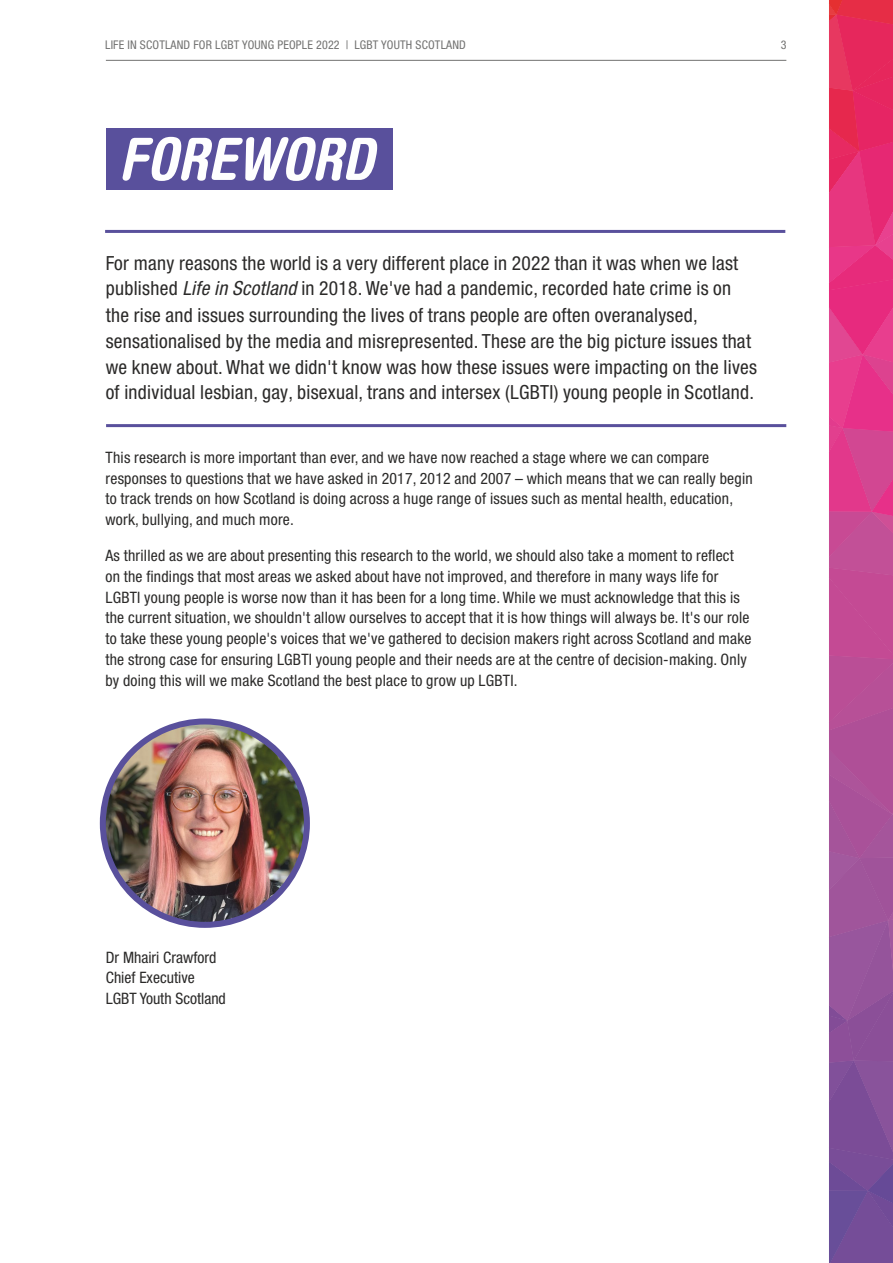
<style>
.page{position:relative;width:893px;height:1263px;background:#fff}
.page>*{position:absolute;margin:0;border:0;box-sizing:border-box;transform-origin:0 0}
.t1{font:italic 700 condensed 58.5px "Helvetica Rounded LT Pro";color:#fefefe}
.t2{font:condensed 19.5px/26px "Helvetica Neue LT Pro";letter-spacing:.015em;color:#2b2a29}
.t3{font:condensed 15.75px/20.7px "Helvetica Neue LT Pro";letter-spacing:.015em;color:#2b2a29}
.t4{font:condensed 12px "Helvetica Neue LT Pro";letter-spacing:.015em;color:#727271}
.s1{font-style:italic}
</style>
<div class="page">
<div style="left:107px;top:128px;width:286px;height:62px;background:#59509c"></div>
<hr style="left:105px;top:230px;width:680px;height:3px;background:#59509c">
<hr style="left:106px;top:424px;width:680px;height:3px;background:#59509c">
<hr style="left:106px;top:60px;width:680px;height:1px;background:#727271">
<img style="left:99px;top:718px;width:211px;height:210px">
<svg style="left:829px;top:0;width:64px;height:1263px;background:#ba438b"></svg>
<p class="t4" style="left:105px;top:40px;width:362px">LIFE IN SCOTLAND FOR LGBT YOUNG PEOPLE 2022 | LGBT YOUTH SCOTLAND</p>
<p class="t4" style="left:781px;top:40px;width:7px">3</p>
<h1 class="t1" style="left:119px;top:137px;width:256px">FOREWORD</h1>
<p class="t2" style="left:106px;top:253px;width:653px">For many reasons the world is a very different place in 2022 than it was when we last published <span class="s1">Life in Scotland</span> in 2018. We've had a pandemic, recorded hate crime is on the rise and issues surrounding the lives of trans people are often overanalysed, sensationalised by the media and misrepresented. These are the big picture issues that we knew about. What we didn't know was how these issues were impacting on the lives of individual lesbian, gay, bisexual, trans and intersex (LGBTI) young people in Scotland.</p>
<p class="t3" style="left:106px;top:449px;width:649px">This research is more important than ever, and we have now reached a stage where we can compare responses to questions that we have asked in 2017, 2012 and 2007 – which means that we can really begin to track trends on how Scotland is doing across a huge range of issues such as mental health, education, work, bullying, and much more.</p>
<p class="t3" style="left:105px;top:547px;width:648px">As thrilled as we are about presenting this research to the world, we should also take a moment to reflect on the findings that most areas we asked about have not improved, and therefore in many ways life for LGBTI young people is worse now than it has been for a long time. While we must acknowledge that this is the current situation, we shouldn't allow ourselves to accept that it is how things will always be. It's our role to take these young people's voices that we've gathered to decision makers right across Scotland and make the strong case for ensuring LGBTI young people and their needs are at the centre of decision-making. Only by doing this will we make Scotland the best place to grow up LGBTI.</p>
<p class="t3" style="left:106px;top:949px;width:122px">Dr Mhairi Crawford<br>Chief Executive<br>LGBT Youth Scotland</p>
</div>
